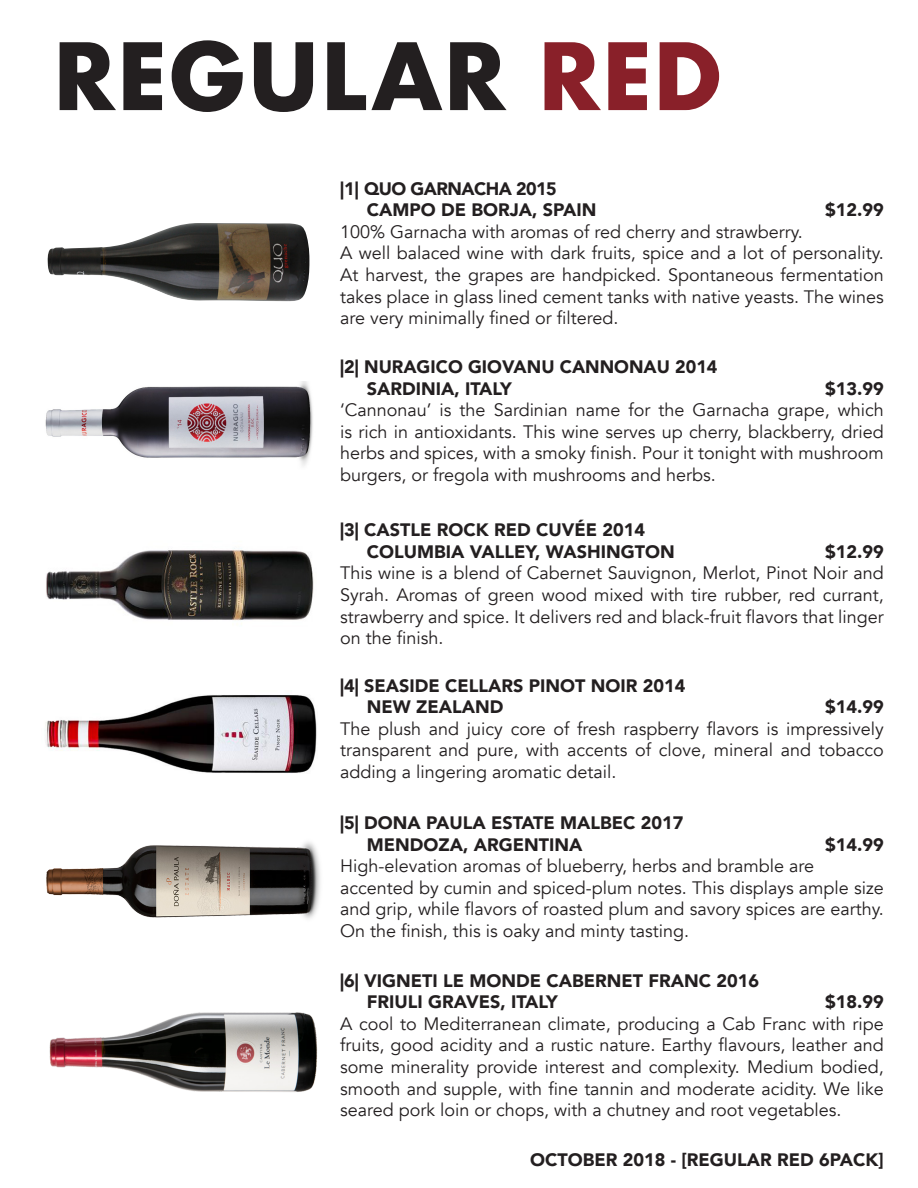
<style>
.page{position:relative;width:918px;height:1188px;background:#fff}
.page>*{position:absolute;margin:0;border:0;box-sizing:border-box;transform-origin:0 0}
.t1{font:700 90px "Futura";color:#231f20}
.t2{font:18px/21.6px "Avenir";color:#231f20;text-align:justify}
.t3{font:900 18px "Avenir";color:#231f20}
.t4{font:900 18px "Avenir";letter-spacing:-.03em;color:#231f20}
.s1{color:#892029}
</style>
<div class="page">
<img style="left:47px;top:223px;width:262px;height:78px">
<img style="left:45px;top:381px;width:268px;height:85px">
<img style="left:46px;top:548px;width:268px;height:76px">
<img style="left:45px;top:694px;width:272px;height:79px">
<img style="left:46px;top:842px;width:274px;height:77px">
<img style="left:49px;top:1012px;width:269px;height:80px">
<p class="t1" style="left:52px;top:11px;width:672px">REGULAR <span class="s1">RED</span></p>
<p class="t4" style="left:340px;top:173px;width:218px">|1| QUO GARNACHA 2015</p>
<p class="t3" style="left:367px;top:195px;width:231px">CAMPO DE BORJA, SPAIN</p>
<p class="t3" style="left:825px;top:195px;width:60px">$12.99</p>
<p class="t2" style="left:340px;top:221px;width:464px">100% Garnacha with aromas of red cherry and strawberry.</p>
<p class="t2" style="left:340px;top:243px;width:545px">A well balaced wine with dark fruits, spice and a lot of personality.<br>At harvest, the grapes are handpicked. Spontaneous fermentation takes place in glass lined cement tanks with native yeasts. The wines are very minimally fined or filtered.</p>
<p class="t3" style="left:340px;top:351px;width:379px">|2| NURAGICO GIOVANU CANNONAU 2014</p>
<p class="t3" style="left:367px;top:373px;width:146px">SARDINIA, ITALY</p>
<p class="t3" style="left:825px;top:373px;width:60px">$13.99</p>
<p class="t2" style="left:340px;top:400px;width:545px">‘Cannonau’ is the Sardinian name for the Garnacha grape, which is rich in antioxidants. This wine serves up cherry, blackberry, dried herbs and spices, with a smoky finish. Pour it tonight with mushroom burgers, or fregola with mushrooms and herbs.</p>
<p class="t3" style="left:340px;top:515px;width:306px">|3| CASTLE ROCK RED CUVÉE 2014</p>
<p class="t3" style="left:367px;top:536px;width:309px">COLUMBIA VALLEY, WASHINGTON</p>
<p class="t3" style="left:825px;top:536px;width:60px">$12.99</p>
<p class="t2" style="left:340px;top:563px;width:545px">This wine is a blend of Cabernet Sauvignon, Merlot, Pinot Noir and Syrah. Aromas of green wood mixed with tire rubber, red currant, strawberry and spice. It delivers red and black-fruit flavors that linger on the finish.</p>
<p class="t3" style="left:340px;top:670px;width:347px">|4| SEASIDE CELLARS PINOT NOIR 2014</p>
<p class="t3" style="left:367px;top:691px;width:138px">NEW ZEALAND</p>
<p class="t3" style="left:825px;top:691px;width:60px">$14.99</p>
<p class="t2" style="left:340px;top:718px;width:545px">The plush and juicy core of fresh raspberry flavors is impressively transparent and pure, with accents of clove, mineral and tobacco adding a lingering aromatic detail.</p>
<p class="t3" style="left:340px;top:807px;width:345px">|5| DONA PAULA ESTATE MALBEC 2017</p>
<p class="t3" style="left:367px;top:829px;width:217px">MENDOZA, ARGENTINA</p>
<p class="t3" style="left:825px;top:829px;width:60px">$14.99</p>
<p class="t2" style="left:340px;top:855px;width:475px">High-elevation aromas of blueberry, herbs and bramble are</p>
<p class="t2" style="left:340px;top:877px;width:545px">accented by cumin and spiced-plum notes. This displays ample size and grip, while flavors of roasted plum and savory spices are earthy.<br>On the finish, this is oaky and minty tasting.</p>
<p class="t3" style="left:340px;top:965px;width:420px">|6| VIGNETI LE MONDE CABERNET FRANC 2016</p>
<p class="t3" style="left:367px;top:987px;width:192px">FRIULI GRAVES, ITALY</p>
<p class="t3" style="left:825px;top:987px;width:60px">$18.99</p>
<p class="t2" style="left:340px;top:1013px;width:545px">A cool to Mediterranean climate, producing a Cab Franc with ripe fruits, good acidity and a rustic nature. Earthy flavours, leather and some minerality provide interest and complexity. Medium bodied, smooth and supple, with fine tannin and moderate acidity. We like seared pork loin or chops, with a chutney and root vegetables.</p>
<p class="t3" style="left:530px;top:1145px;width:355px">OCTOBER 2018 - [REGULAR RED 6PACK]</p>
</div>
